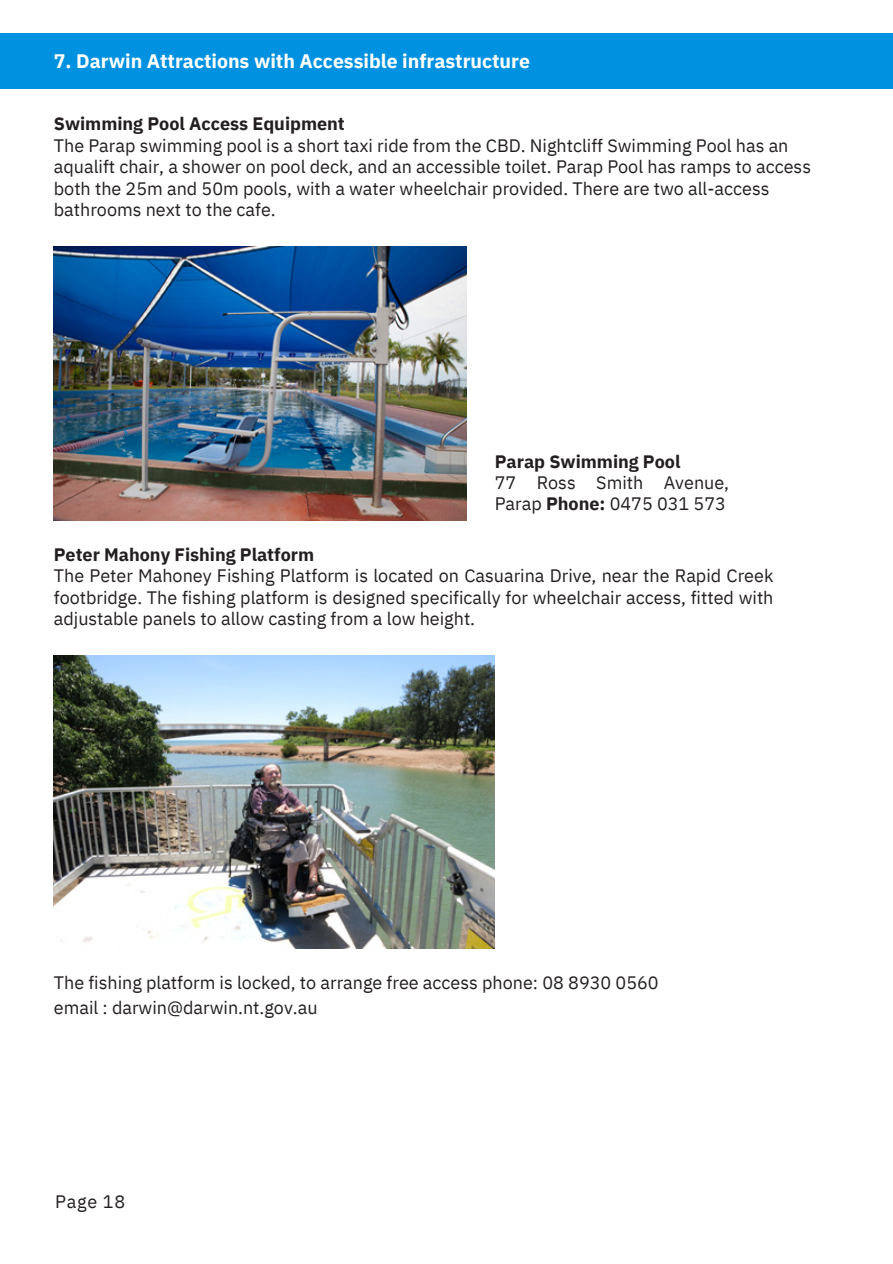
<style>
.page{position:relative;width:893px;height:1264px;background:#fff}
.page>*{position:absolute;margin:0;border:0;box-sizing:border-box;transform-origin:0 0}
.t1{font:700 19.5px "IBM Plex Sans";color:#fff}
.t2{font:18px/21.3px "IBM Plex Sans";color:#231f20}
.t3{font:700 18px "IBM Plex Sans";color:#231f20}
.s1{font-weight:700}
</style>
<div class="page">
<div style="left:0;top:34px;width:892px;height:55px;background:#0091e0"></div>
<img style="left:54px;top:246px;width:412px;height:274px">
<img style="left:54px;top:656px;width:440px;height:292px">
<p class="t1" style="left:54px;top:48px;width:477px">7. Darwin Attractions with Accessible infrastructure</p>
<p class="t3" style="left:54px;top:112px;width:292px">Swimming Pool Access Equipment</p>
<p class="t2" style="left:54px;top:134px;width:758px">The Parap swimming pool is a short taxi ride from the CBD. Nightcliff Swimming Pool has an aqualift chair, a shower on pool deck, and an accessible toilet. Parap Pool has ramps to access both the 25m and 50m pools, with a water wheelchair provided. There are two all-access bathrooms next to the cafe.</p>
<p class="t3" style="left:494px;top:449px;width:187px">Parap Swimming Pool</p>
<p class="t2" style="left:494px;top:471px;width:236px">77 Ross Smith Avenue,<br>Parap <span class="s1">Phone:</span> 0475 031 573</p>
<p class="t3" style="left:54px;top:542px;width:262px">Peter Mahony Fishing Platform</p>
<p class="t2" style="left:54px;top:565px;width:721px;text-align:justify">The Peter Mahoney Fishing Platform is located on Casuarina Drive, near the Rapid Creek footbridge. The fishing platform is designed specifically for wheelchair access, fitted with adjustable panels to allow casting from a low height.</p>
<p class="t2" style="left:54px;top:970px;width:606px;line-height:24.8px">The fishing platform is locked, to arrange free access phone: 08 8930 0560 email : darwin@darwin.nt.gov.au</p>
<p class="t2" style="left:55px;top:1190px;width:71px">Page 18</p>
</div>
